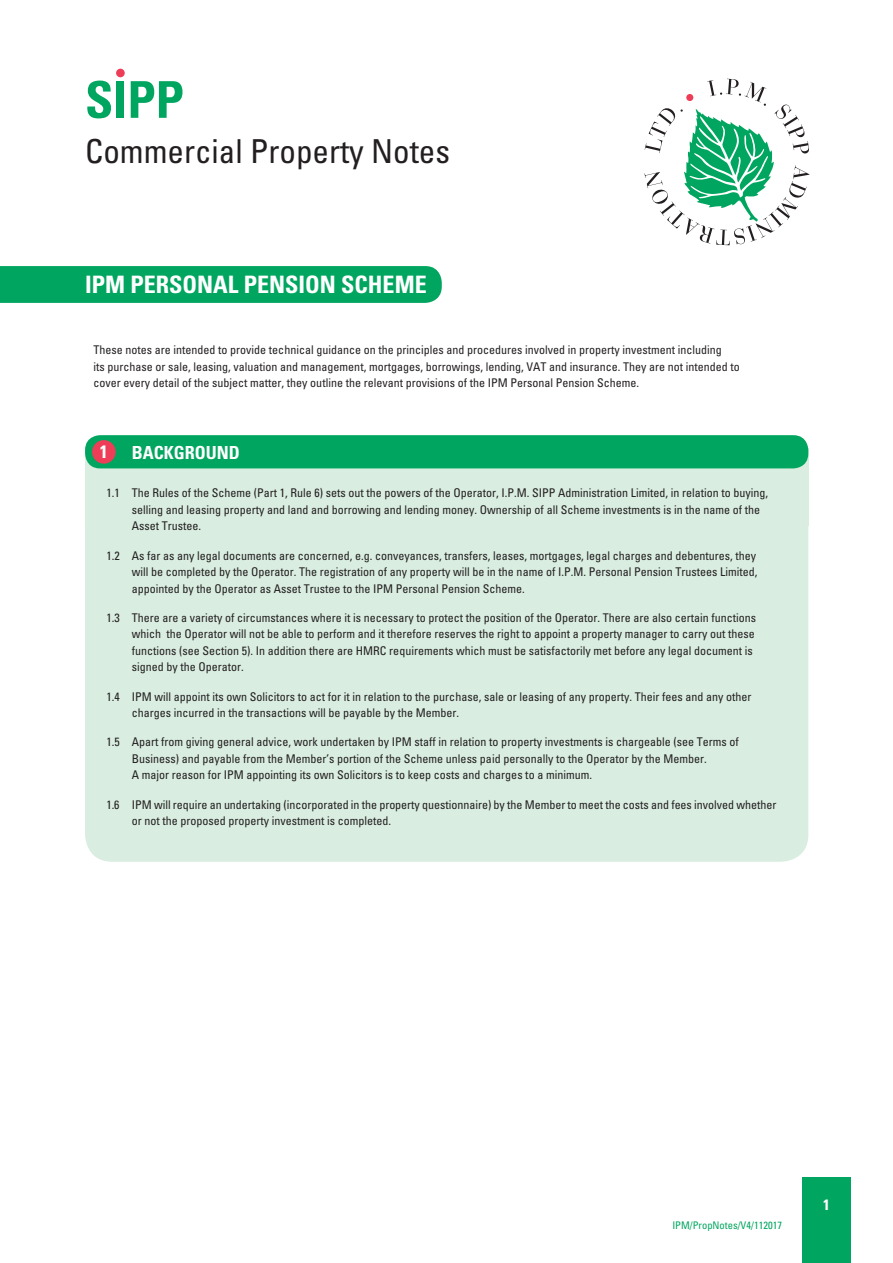
<style>
.page{position:relative;width:893px;height:1263px;background:#fff}
.page>*{position:absolute;margin:0;border:0;box-sizing:border-box;transform-origin:0 0}
.t1{font:700 condensed 50.7px "Univers";color:#00a65f}
.t2{font:condensed 33px "Univers";color:#231f20}
.t3{font:700 condensed 24px "Univers";color:#fff}
.t4{font:700 condensed 18px "Univers";color:#fff}
.t5{font:700 condensed 15px "Univers";color:#fff}
.t6{font:condensed 12px/16.5px "Univers";color:#231f20}
.t7{font:condensed 10.5px "Univers";color:#00a65f}
</style>
<div class="page">
<div style="left:85px;top:468px;width:723px;height:394px;background:#d9ede1;border-radius:27px"></div>
<div style="left:85px;top:449px;width:723px;height:77px;background:#d9ede1"></div>
<div style="left:85px;top:435px;width:723px;height:33px;background:#00a65f;border-radius:15px"></div>
<div style="left:92px;top:440px;width:24px;height:24px;background:#ee3d56;border-radius:50%"></div>
<div style="left:802px;top:1178px;width:48px;height:85px;background:#00a65f"></div>
<svg style="left:644px;top:79px;width:165px;height:166px"></svg>
<div style="left:116px;top:69px;width:9px;height:8px;background:#ee3d56;border-radius:50%"></div>
<div style="left:0;top:266px;width:442px;height:37px;background:#00a65f"></div>
<h1 class="t1" style="left:85px;top:81px;width:100px">SIPP</h1>
<h2 class="t2" style="left:85px;top:139px;width:366px">Commercial Property Notes</h2>
<h3 class="t3" style="left:85px;top:275px;width:343px">IPM PERSONAL PENSION SCHEME</h3>
<p class="t6" style="left:94px;top:343px;width:647px">These notes are intended to provide technical guidance on the principles and procedures involved in property investment including<br>its purchase or sale, leasing, valuation and management, mortgages, borrowings, lending, VAT and insurance. They are not intended to cover every detail of the subject matter, they outline the relevant provisions of the IPM Personal Pension Scheme.</p>
<h3 class="t4" style="left:100px;top:445px;width:9px">1</h3>
<h3 class="t4" style="left:132px;top:446px;width:110px">BACKGROUND</h3>
<p class="t6" style="left:132px;top:486px;width:637px;text-indent:-26px">1.1 The Rules of the Scheme (Part 1, Rule 6) sets out the powers of the Operator, I.P.M. SIPP Administration Limited, in relation to buying, selling and leasing property and land and borrowing and lending money. Ownership of all Scheme investments is in the name of the<br>Asset Trustee.</p>
<p class="t6" style="left:132px;top:548px;width:627px;text-align:justify;text-indent:-26px">1.2 As far as any legal documents are concerned, e.g. conveyances, transfers, leases, mortgages, legal charges and debentures, they will be completed by the Operator. The registration of any property will be in the name of I.P.M. Personal Pension Trustees Limited, appointed by the Operator as Asset Trustee to the IPM Personal Pension Scheme.</p>
<p class="t6" style="left:132px;top:610px;width:625px;text-indent:-26px">1.3 There are a variety of circumstances where it is necessary to protect the position of the Operator. There are also certain functions which the Operator will not be able to perform and it therefore reserves the right to appoint a property manager to carry out these functions (see Section 5). In addition there are HMRC requirements which must be satisfactorily met before any legal document is signed by the Operator.</p>
<p class="t6" style="left:132px;top:689px;width:621px;text-indent:-26px">1.4 IPM will appoint its own Solicitors to act for it in relation to the purchase, sale or leasing of any property. Their fees and any other charges incurred in the transactions will be payable by the Member.</p>
<p class="t6" style="left:132px;top:735px;width:608px;text-indent:-26px">1.5 Apart from giving general advice, work undertaken by IPM staff in relation to property investments is chargeable (see Terms of<br>Business) and payable from the Member’s portion of the Scheme unless paid personally to the Operator by the Member.<br>A major reason for IPM appointing its own Solicitors is to keep costs and charges to a minimum.</p>
<p class="t6" style="left:132px;top:797px;width:646px;text-indent:-26px">1.6 IPM will require an undertaking (incorporated in the property questionnaire) by the Member to meet the costs and fees involved whether or not the proposed property investment is completed.</p>
<p class="t7" style="left:672px;top:1221px;width:111px">IPM/PropNotes/V4/112017</p>
<p class="t5" style="left:823px;top:1199px;width:8px">1</p>
</div>
